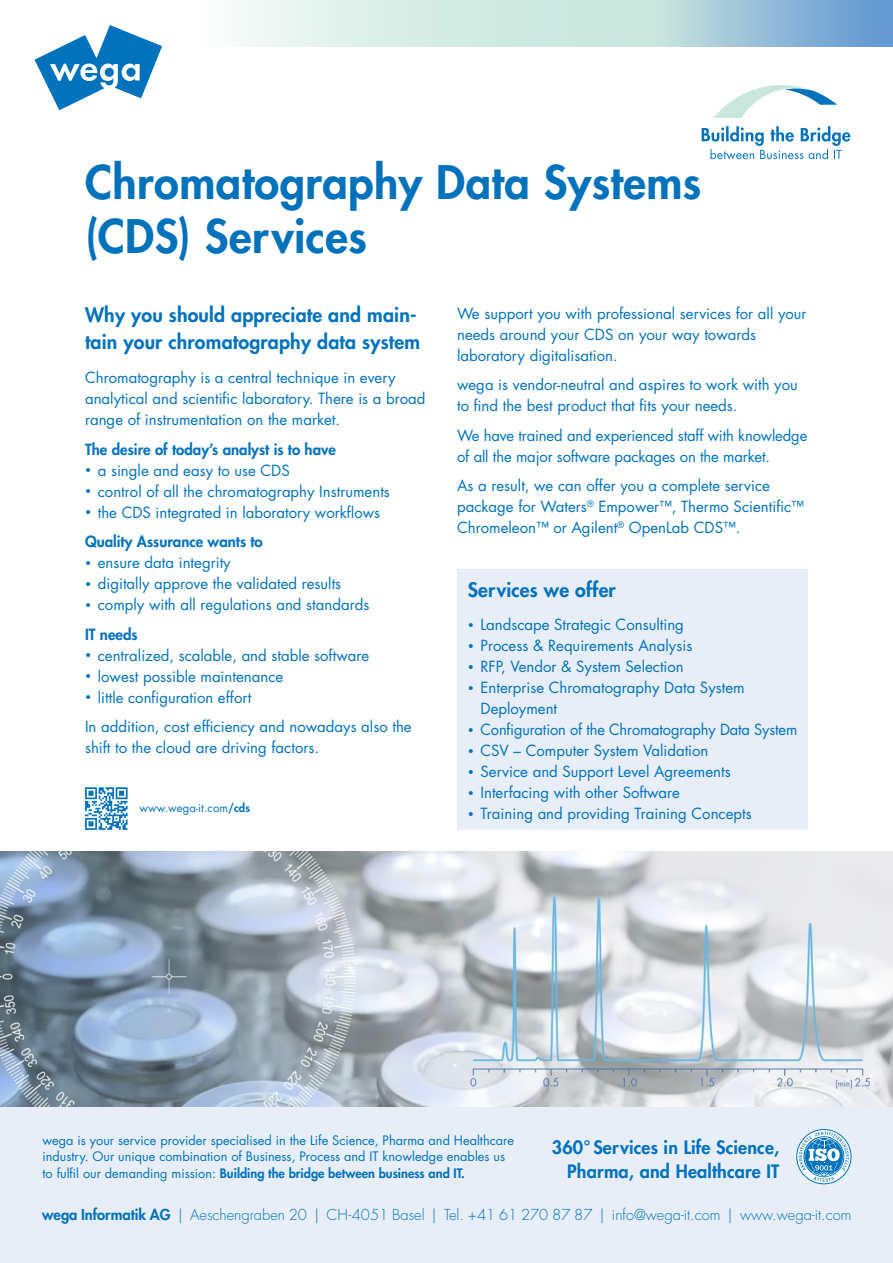
<style>
.page{position:relative;width:893px;height:1263px;background:#fff}
.page>*{position:absolute;margin:0;border:0;box-sizing:border-box;transform-origin:0 0}
.t1{font:800 45px/54px "Futura Std";letter-spacing:.01em;color:#0072bc}
.Futura_Std_Heavy_13{font:800 19.5px/27px "Futura Std";letter-spacing:.01em;color:#0072bc}
.t2{font:800 18px/24px "Futura Std";letter-spacing:.01em;color:#0072bc;text-align:right}
.Futura_Std_Book_10_1{font:15px/21px "Futura Std";color:#0072bc}
.Futura_Std_Book_10_1-2{font:800 15px "Futura Std";color:#0072bc}
.t3{font:300 14.7px "Futura Std";color:#0072bc}
.t4{font:12.75px/16.5px "Futura Std";color:#0072bc}
.t5{font:11.25px "Futura Std";letter-spacing:.005em;color:#0072bc}
.s1{font-size:10.5px}
.s2{font-weight:800}
.s3{font-size:13.5px}
</style>
<div class="page">
<svg style="left:35px;top:25px;width:127px;height:85px"></svg>
<svg style="left:235px;top:0;width:658px;height:47px;background:#bfdbe1"></svg>
<div style="left:0;top:1106px;width:893px;height:157px;background:#e8eef8"></div>
<svg style="left:796px;top:1129px;width:55px;height:55px"></svg>
<svg style="left:713px;top:85px;width:124px;height:33px"></svg>
<svg style="left:702px;top:126px;width:148px;height:33px"></svg>
<img style="left:0;top:851px;width:893px;height:255px">
<svg style="left:85px;top:787px;width:43px;height:43px"></svg>
<div style="left:457px;top:570px;width:351px;height:260px;background:#e8eef8"></div>
<p class="t1" style="left:85px;top:156px;width:618px">Chromatography Data Systems (CDS) Services</p>
<p class="Futura_Std_Heavy_13" style="left:85px;top:302px;width:336px">Why you should appreciate and main&shy;tain your chromatography data system</p>
<p class="Futura_Std_Book_10_1" style="left:85px;top:367px;width:342px">Chromatography is a central technique in every analytical and scientific laboratory. There is a broad range of instrumentation on the market.</p>
<p class="Futura_Std_Book_10_1-2" style="left:85px;top:439px;width:252px">The desire of today’s analyst is to have</p>
<p class="Futura_Std_Book_10_1" style="left:85px;top:460px;width:206px"><span class="s1">•</span> a single and easy to use CDS</p>
<p class="Futura_Std_Book_10_1" style="left:85px;top:481px;width:306px"><span class="s1">•</span> control of all the chromatography Instruments</p>
<p class="Futura_Std_Book_10_1" style="left:85px;top:502px;width:297px"><span class="s1">•</span> the CDS integrated in laboratory workflows</p>
<p class="Futura_Std_Book_10_1-2" style="left:85px;top:532px;width:179px">Quality Assurance wants to</p>
<p class="Futura_Std_Book_10_1" style="left:85px;top:552px;width:147px"><span class="s1">•</span> ensure data integrity</p>
<p class="Futura_Std_Book_10_1" style="left:85px;top:573px;width:258px"><span class="s1">•</span> digitally approve the validated results</p>
<p class="Futura_Std_Book_10_1" style="left:85px;top:594px;width:286px"><span class="s1">•</span> comply with all regulations and standards</p>
<p class="Futura_Std_Book_10_1-2" style="left:85px;top:624px;width:54px">IT needs</p>
<p class="Futura_Std_Book_10_1" style="left:85px;top:645px;width:286px"><span class="s1">•</span> centralized, scalable, and stable software</p>
<p class="Futura_Std_Book_10_1" style="left:85px;top:666px;width:200px"><span class="s1">•</span> lowest possible maintenance</p>
<p class="Futura_Std_Book_10_1" style="left:85px;top:687px;width:168px"><span class="s1">•</span> little configuration effort</p>
<p class="Futura_Std_Book_10_1" style="left:85px;top:716px;width:328px">In addition, cost efficiency and nowadays also the shift to the cloud are driving factors.</p>
<p class="t5" style="left:140px;top:801px;width:112px">www.wega-it.com<span class="s2">/cds</span></p>
<p class="Futura_Std_Book_10_1" style="left:457px;top:303px;width:351px">We support you with professional services for all your needs around your CDS on your way towards laboratory digitalisation.</p>
<p class="Futura_Std_Book_10_1" style="left:457px;top:374px;width:342px">wega is vendor-neutral and aspires to work with you to find the best product that fits your needs.</p>
<p class="Futura_Std_Book_10_1" style="left:457px;top:425px;width:352px">We have trained and experienced staff with knowledge of all the major software packages on the market.</p>
<p class="Futura_Std_Book_10_1" style="left:457px;top:475px;width:348px">As a result, we can offer you a complete service package for Waters<sup>®</sup> Empower<span class="s3">™</span>, Thermo Scientific<span class="s3">™<br></span>Chromeleon<span class="s3">™</span> or Agilent<sup>®</sup> OpenLab CDS<span class="s3">™</span>.</p>
<p class="Futura_Std_Heavy_13" style="left:468px;top:576px;width:150px">Services we offer</p>
<p class="Futura_Std_Book_10_1" style="left:468px;top:614px;width:218px"><span class="s1">•</span> Landscape Strategic Consulting</p>
<p class="Futura_Std_Book_10_1" style="left:468px;top:635px;width:226px"><span class="s1">•</span> Process &amp; Requirements Analysis</p>
<p class="Futura_Std_Book_10_1" style="left:468px;top:656px;width:218px"><span class="s1">•</span> RFP, Vendor &amp; System Selection</p>
<p class="Futura_Std_Book_10_1" style="left:480px;top:677px;width:266px;text-indent:-13px"><span class="s1">•</span> Enterprise Chromatography Data System<br>Deployment</p>
<p class="Futura_Std_Book_10_1" style="left:468px;top:719px;width:331px"><span class="s1">•</span> Configuration of the Chromatography Data System</p>
<p class="Futura_Std_Book_10_1" style="left:468px;top:740px;width:242px"><span class="s1">•</span> CSV – Computer System Validation</p>
<p class="Futura_Std_Book_10_1" style="left:468px;top:761px;width:264px"><span class="s1">•</span> Service and Support Level Agreements</p>
<p class="Futura_Std_Book_10_1" style="left:468px;top:782px;width:214px"><span class="s1">•</span> Interfacing with other Software</p>
<p class="Futura_Std_Book_10_1" style="left:468px;top:803px;width:285px"><span class="s1">•</span> Training and providing Training Concepts</p>
<p class="t4" style="left:43px;top:1132px;width:473px">wega is your service provider specialised in the Life Science, Pharma and Healthcare industry. Our unique combination of Business, Process and IT knowledge enables us to fulfil our demanding mission: <span class="s2">Building the bridge between business and IT.</span></p>
<p class="t2" style="left:552px;top:1135px;width:229px">360° Services in Life Science,<br>Pharma, and Healthcare IT</p>
<p class="t3" style="left:42px;top:1206px;width:811px"><span class="s2">wega Informatik AG</span> | Aeschengraben 20 | CH-4051 Basel | Tel. +41 61 270 87 87 | info@wega-it.com | www.wega-it.com</p>
</div>
